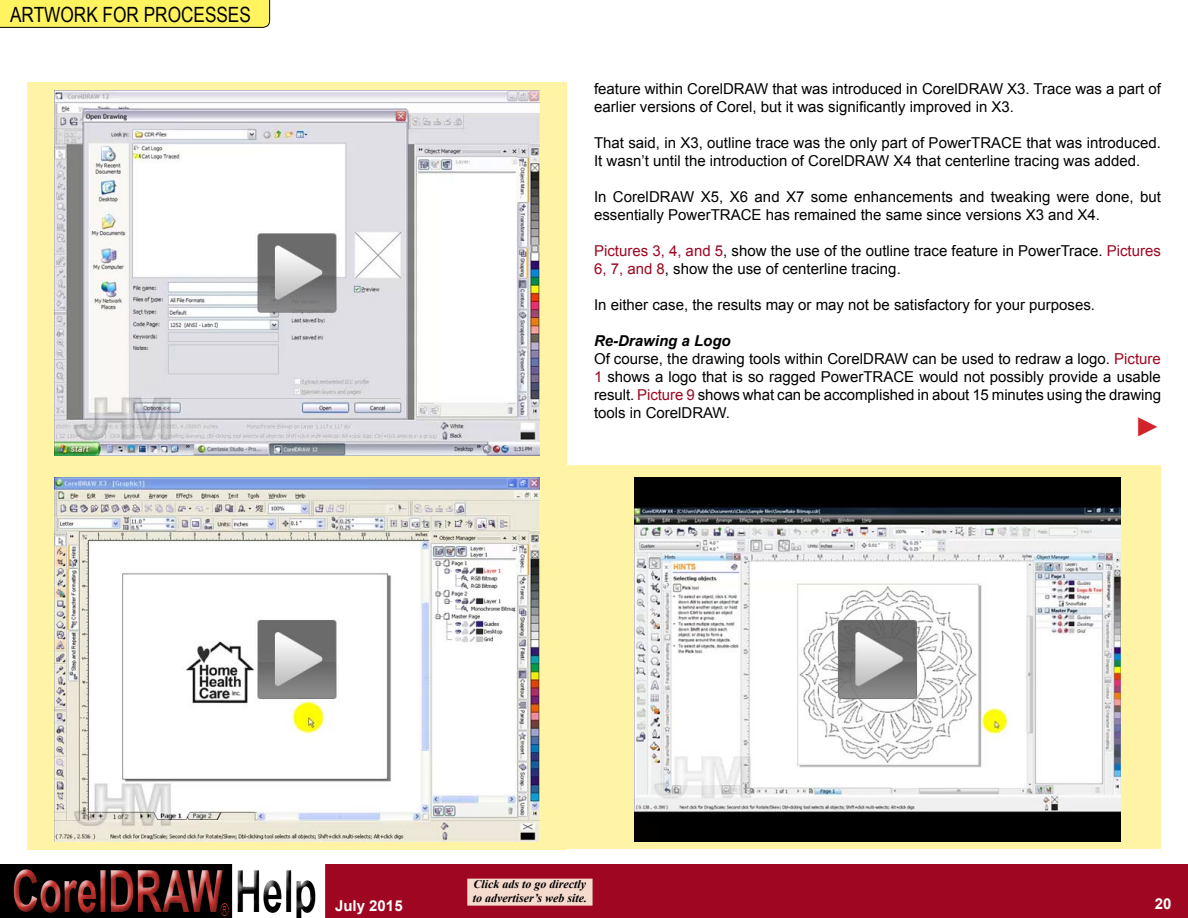
<style>
.page{position:relative;width:1188px;height:918px;background:#fff}
.page>*{position:absolute;margin:0;border:0;box-sizing:border-box;transform-origin:0 0}
.t1{font:700 58.2px "Arial";color:#c3332e;scale:.65 1}
.t2{font:27px "Arial";color:#d2232a}
.t3{font:21px "Arial Narrow";color:#000}
.t4{font:700 17.85px "Arial";color:#c3332e;scale:.65 1}
.t5{font:15px/18px "Arial";color:#000}
.t6{font:700 15px "Arial";color:#fff}
.t7{font:italic 700 12px "Times New Roman";color:#000}
.s1{color:#9e0621}
.s2{font-weight:700;font-style:italic}
.s3{color:#000}
</style>
<div class="page">
<div style="left:559px;top:466px;width:602px;height:383px;background:#fff3a6"></div>
<div style="left:27px;top:82px;width:540px;height:767px;background:#fff3a6"></div>
<svg style="left:0;top:0;width:270px;height:28px;background:#f5ea5b"></svg>
<img style="left:54px;top:91px;width:486px;height:364px">
<img style="left:54px;top:477px;width:486px;height:365px">
<img style="left:634px;top:477px;width:486px;height:365px">
<div style="left:326px;top:864px;width:862px;height:54px;background:#9e0621"></div>
<div style="left:468px;top:879px;width:124px;height:26px;background:#f5dace"></div>
<div style="left:467px;top:879px;width:126px;height:27px;border:2px solid #f5dace"></div>
<div style="left:230px;top:863px;width:96px;height:55px;background:#000;opacity:.75"></div>
<div style="left:4px;top:860px;width:231px;height:55px;background:#fff;opacity:.75"></div>
<div style="left:11px;top:863px;width:228px;height:55px;background:#000;opacity:.75"></div>
<h3 class="t3" style="left:10px;top:-1px;width:50px">ARTWOR</h3>
<h3 class="t3" style="left:86px;top:-1px;width:29px">K FOR</h3>
<h3 class="t3" style="left:144px;top:-1px;width:25px">PROCESSES</h3>
<p class="t5" style="left:594px;top:80px;width:569px">feature within CorelDRAW that was introduced in CorelDRAW X3. Trace was a part of earlier versions of Corel, but it was significantly improved in X3.</p>
<p class="t5" style="left:594px;top:134px;width:568px">That said, in X3, outline trace was the only part of PowerTRACE that was introduced.<br>It wasn’t until the introduction of CorelDRAW X4 that centerline tracing was added.</p>
<p class="t5" style="left:594px;top:188px;width:569px">In CorelDRAW X5, X6 and X7 some enhancements and tweaking were done, but essentially PowerTRACE has remained the same since versions X3 and X4.</p>
<p class="t5" style="left:594px;top:242px;width:568px"><span class="s1">Pictures 3, 4, and 5</span>, show the use of the outline trace feature in PowerTrace. <span class="s1">Pictures<br>6, 7, and 8</span>, show the use of centerline tracing.</p>
<p class="t5" style="left:594px;top:296px;width:503px">In either case, the results may or may not be satisfactory for your purposes.</p>
<p class="t5" style="left:594px;top:332px;width:569px"><span class="s2">Re-Drawing a Logo<br></span>Of course, the drawing tools within CorelDRAW can be used to redraw a logo. <span class="s1">Picture 1</span> shows a logo that is so ragged PowerTRACE would not possibly provide a usable result. <span class="s1">Picture 9</span> shows what can be accomplished in about 15 minutes using the drawing tools in CorelDRAW.</p>
<h2 class="t2" style="left:1135px;top:409px;width:28px">►</h2>
<h1 class="t1" style="left:12px;top:853px;width:471px">CorelDRAW <span class="s3">Help</span></h1>
<p class="t4" style="left:220px;top:898px;width:15px">®</p>
<p class="t7" style="left:474px;top:876px;width:114px">Click ads to go directly</p>
<p class="t7" style="left:473px;top:889px;width:116px">to advertiser’s web site.</p>
<p class="t6" style="left:335px;top:895px;width:69px">July 2015</p>
<p class="t6" style="left:1155px;top:894px;width:18px">20</p>
</div>
